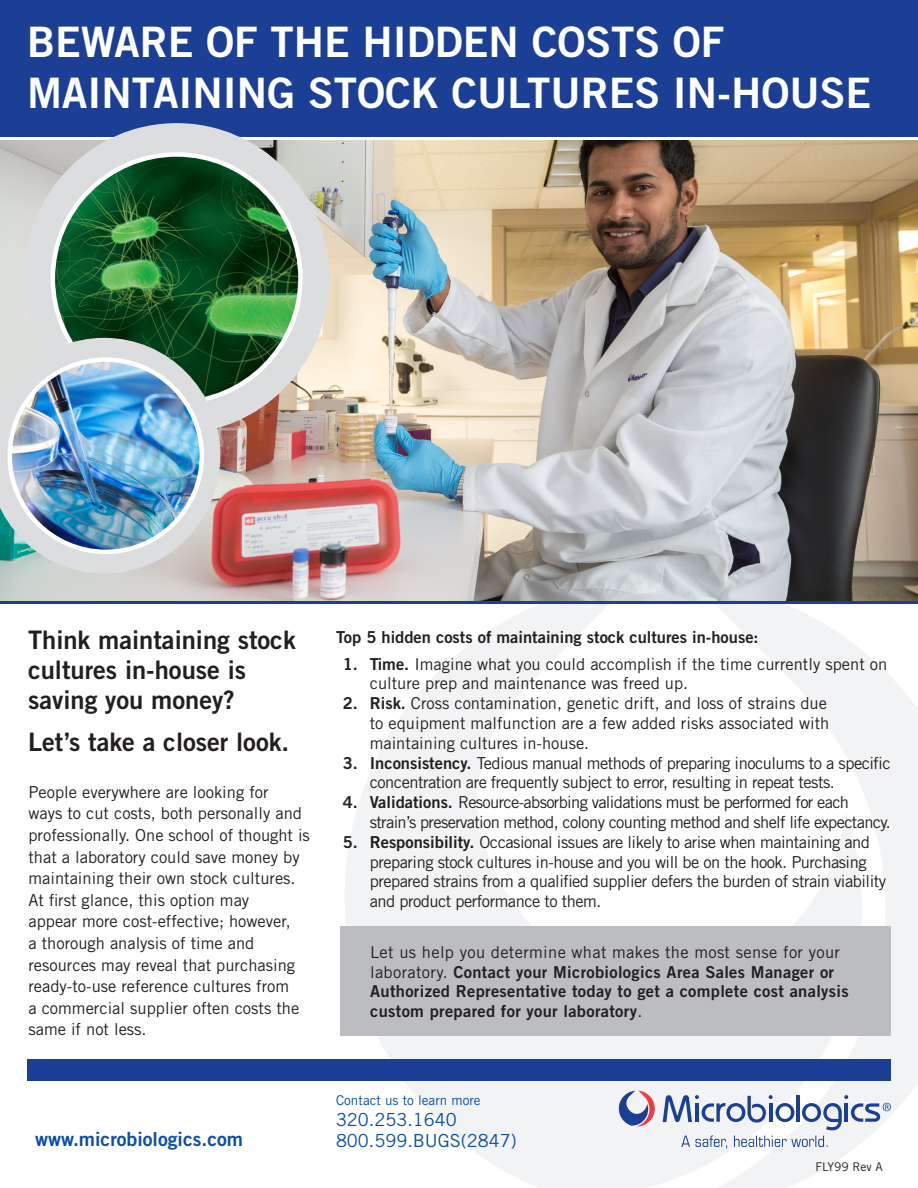
<style>
.page{position:relative;width:918px;height:1188px;background:#fff}
.page>*{position:absolute;margin:0;border:0;box-sizing:border-box;transform-origin:0 0}
.t1{font:42px "Trade Gothic LT Std Bd 2";color:#fff}
.t2{font:25.5px/30px "Trade Gothic LT Std Bd 2";color:#231f20}
.t3{font:19.5px "Trade Gothic LT Std Bd 2";color:#0a4fa2}
.t4{font:18px/21px "Trade Gothic LT Std";color:#0a4fa2}
.t5{font:16.5px/21.6px "Trade Gothic LT Std";color:#231f20}
.t6{font:16.5px/19.8px "Trade Gothic LT Std";letter-spacing:-.03em;color:#231f20}
.t7{font:16.5px/19.8px "Trade Gothic LT Std Bd 2";letter-spacing:.02em;color:#231f20}
.t8{font:16.5px/19.8px "Trade Gothic LT Std";letter-spacing:-.04em;color:#231f20}
.t9{font:16.5px "Trade Gothic LT Std Bd 2";color:#231f20}
.t10{font:13.5px "Trade Gothic LT Std";color:#0a4fa2}
.t11{font:12px "Trade Gothic LT Std";color:#231f20}
.s1{font-family:"Trade Gothic LT Std Bd 2"}
.s2{font-family:"Trade Gothic LT Std"}
</style>
<div class="page">
<svg style="left:345px;top:604px;width:310px;height:584px"></svg>
<svg style="left:655px;top:604px;width:263px;height:584px"></svg>
<div style="left:27px;top:1059px;width:864px;height:22px;background:#1b3f94"></div>
<svg style="left:619px;top:1091px;width:36px;height:36px"></svg>
<svg style="left:663px;top:1095px;width:228px;height:54px"></svg>
<img style="left:0;top:140px;width:918px;height:462px">
<div style="left:340px;top:927px;width:551px;height:109px;background:#bcbdc0"></div>
<hr style="left:0;top:602px;width:918px;height:2px;background:#1b3f94">
<div style="left:0;top:0;width:918px;height:136px;background:#1b3f94"></div>
<div style="left:24px;top:123px;width:305px;height:311px;background:#dcdddf;border-radius:50%"></div>
<img style="left:53px;top:154px;width:247px;height:248px;border-radius:124px">
<svg style="left:0;top:338px;width:220px;height:236px;fill:#dcdddf"></svg>
<img style="left:10px;top:360px;width:192px;height:192px;border-radius:94px">
<div style="left:7px;top:357px;width:197px;height:197px;border:4px solid #fff;border-radius:50%"></div>
<p class="t1" style="left:27px;top:16px;width:699px">BEWARE OF THE HIDDEN COSTS OF</p>
<p class="t1" style="left:27px;top:67px;width:846px">MAINTAINING STOCK CULTURES IN-HOUSE</p>
<p class="t2" style="left:28px;top:625px;width:269px">Think maintaining stock cultures in-house is saving you money?</p>
<p class="t2" style="left:28px;top:727px;width:263px">Let’s take a closer look.</p>
<p class="t5" style="left:28px;top:781px;width:283px">People everywhere are looking for<br>ways to cut costs, both personally and professionally. One school of thought is that a laboratory could save money by maintaining their own stock cultures.<br>At first glance, this option may<br>appear more cost-effective; however,<br>a thorough analysis of time and resources may reveal that purchasing ready-to-use reference cultures from<br>a commercial supplier often costs the same if not less.</p>
<p class="t3" style="left:35px;top:1127px;width:210px">www.microbiologics.com</p>
<p class="t9" style="left:336px;top:627px;width:424px">Top 5 hidden costs of maintaining stock cultures in-house:</p>
<p class="t5" style="left:370px;top:654px;width:519px;line-height:19.8px;text-indent:-27px"><span class="s1">1. Time.</span> Imagine what you could accomplish if the time currently spent on culture prep and maintenance was freed up.</p>
<p class="t5" style="left:370px;top:693px;width:461px;line-height:19.8px;text-indent:-27px"><span class="s1">2. Risk.</span> Cross contamination, genetic drift, and loss of strains due to equipment malfunction are a few added risks associated with maintaining cultures in-house.</p>
<p class="t6" style="left:370px;top:753px;width:522px;text-indent:-27px"><span class="s1">3. Inconsistency.</span> Tedious manual methods of preparing inoculums to a specific concentration are frequently subject to error, resulting in repeat tests.</p>
<p class="t8" style="left:370px;top:792px;width:523px;text-indent:-27px"><span class="s1">4. Validations.</span> Resource-absorbing validations must be performed for each strain’s preservation method, colony counting method and shelf life expectancy.</p>
<p class="t6" style="left:370px;top:832px;width:518px;text-indent:-27px"><span class="s1">5. Responsibility.</span> Occasional issues are likely to arise when maintaining and preparing stock cultures in-house and you will be on the hook. Purchasing prepared strains from a qualified supplier defers the burden of strain viability and product performance to them.</p>
<p class="t7" style="left:370px;top:942px;width:480px"><span class="s2">Let us help you determine what makes the most sense for your laboratory.</span> Contact your Microbiologics Area Sales Manager or Authorized Representative today to get a complete cost analysis custom prepared for your laboratory<span class="s2">.</span></p>
<p class="t10" style="left:336px;top:1092px;width:146px">Contact us to learn more</p>
<p class="t4" style="left:336px;top:1109px;width:182px">320.253.1640<br>800.599.BUGS(2847)</p>
<p class="t11" style="left:815px;top:1160px;width:69px">FLY99 Rev A</p>
</div>
